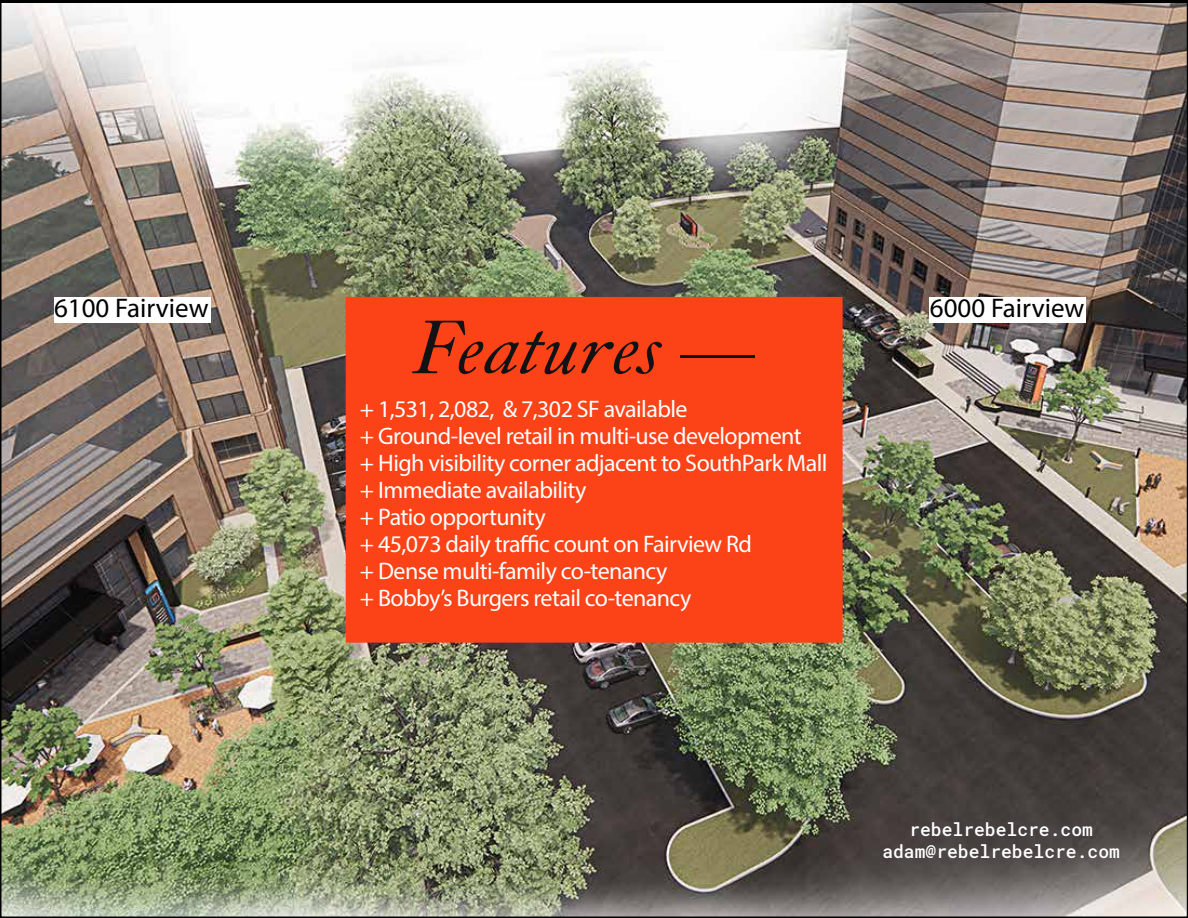
<style>
.page{position:relative;width:1188px;height:918px;background:#fff}
.page>*{position:absolute;margin:0;border:0;box-sizing:border-box;transform-origin:0 0}
.t1{font:italic 75px "LTC Caslon Pro";color:#121114}
.t2{font:27px "Myriad Pro";color:#000}
.t3{font:24px/27px "Myriad Pro";letter-spacing:-.025em;color:#fff}
.t4{font:500 18px/21.6px "Roboto Mono";color:#fff;text-align:center}
</style>
<div class="page">
<img style="left:0;top:0;width:1188px;height:918px">
<div style="left:346px;top:297px;width:497px;height:346px;background:#fc4217"></div>
<div style="left:54px;top:297px;width:156px;height:26px;background:#fff"></div>
<div style="left:930px;top:297px;width:156px;height:26px;background:#fff"></div>
<p class="t2" style="left:54px;top:291px;width:156px">6100 Fairview</p>
<p class="t2" style="left:930px;top:291px;width:156px">6000 Fairview</p>
<h1 class="t1" style="left:415px;top:308px;width:341px">Features —</h1>
<p class="t3" style="left:360px;top:395px;width:469px">+ 1,531, 2,082, &amp; 7,302 SF available<br>+ Ground-level retail in multi-use development<br>+ High visibility corner adjacent to SouthPark Mall + Immediate availability<br>+ Patio opportunity<br>+ 45,073 daily traffic count on Fairview Rd<br>+ Dense multi-family co-tenancy<br>+ Bobby’s Burgers retail co-tenancy</p>
<p class="t4" style="left:882px;top:818px;width:239px">rebelrebelcre.com adam@rebelrebelcre.com</p>
</div>
